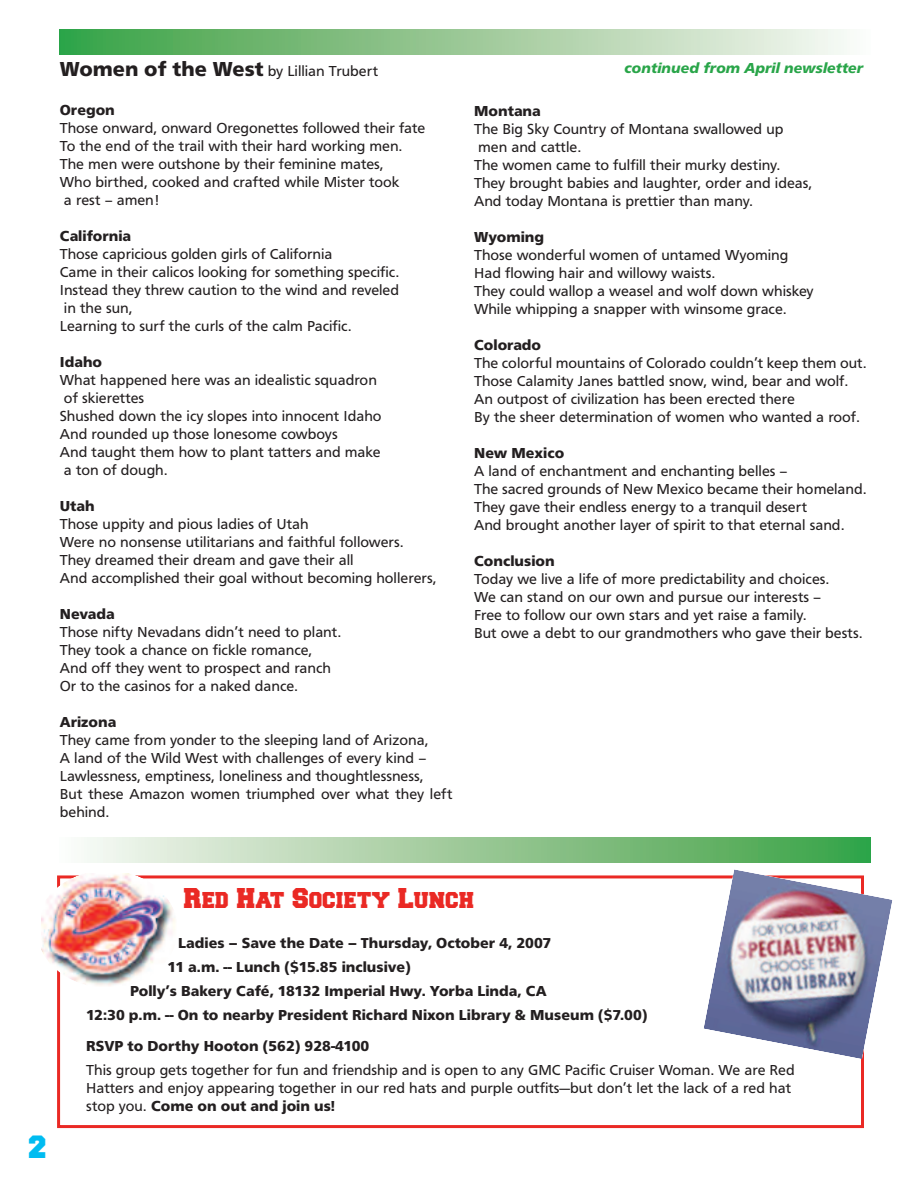
<style>
.page{position:relative;width:918px;height:1188px;background:#fff}
.page>*{position:absolute;margin:0;border:0;box-sizing:border-box;transform-origin:0 0}
.t1{font:900 27px "College";color:#00bcf1}
.t2{font:900 24px "College";color:#ea2924}
.t3{font:15px/18px "Frutus T";color:#231f20}
.t4{font:700 15px "Frutus T";color:#231f20}
.t5{font:italic 700 15px "Frutus T";color:#29a549}
.s1{font-weight:700;font-size:21px}
.s2{font-weight:700}
</style>
<div class="page">
<div style="left:59px;top:29px;width:812px;height:25px;background:linear-gradient(to right,#399f41,#fdf7f4)"></div>
<div style="left:59px;top:837px;width:812px;height:25px;background:linear-gradient(to right,#fdf8f4,#3a9f42)"></div>
<div style="left:57px;top:875px;width:807px;height:253px;border:3px solid #ea2924"></div>
<img style="left:41px;top:874px;width:137px;height:113px">
<img style="left:703px;top:869px;width:190px;height:190px">
<p class="t3" style="left:60px;top:62px;width:320px"><span class="s1">Women of the West</span> by Lillian Trubert</p>
<p class="t4" style="left:60px;top:101px;width:56px">Oregon</p>
<p class="t3" style="left:60px;top:119px;width:367px">Those onward, onward Oregonettes followed their fate To the end of the trail with their hard working men.<br>The men were outshone by their feminine mates,<br>Who birthed, cooked and crafted while Mister took<br>a rest – amen!</p>
<p class="t4" style="left:60px;top:227px;width:73px">California</p>
<p class="t3" style="left:60px;top:245px;width:341px">Those capricious golden girls of California<br>Came in their calicos looking for something specific.<br>Instead they threw caution to the wind and reveled in the sun,<br>Learning to surf the curls of the calm Pacific.</p>
<p class="t4" style="left:60px;top:353px;width:44px">Idaho</p>
<p class="t3" style="left:60px;top:371px;width:323px">What happened here was an idealistic squadron of skierettes<br>Shushed down the icy slopes into innocent Idaho And rounded up those lonesome cowboys<br>And taught them how to plant tatters and make a ton of dough.</p>
<p class="t4" style="left:60px;top:497px;width:36px">Utah</p>
<p class="t3" style="left:60px;top:515px;width:378px">Those uppity and pious ladies of Utah<br>Were no nonsense utilitarians and faithful followers.<br>They dreamed their dream and gave their all<br>And accomplished their goal without becoming hollerers,</p>
<p class="t4" style="left:60px;top:605px;width:57px">Nevada</p>
<p class="t3" style="left:60px;top:623px;width:283px">Those nifty Nevadans didn’t need to plant.<br>They took a chance on fickle romance, And off they went to prospect and ranch Or to the casinos for a naked dance.</p>
<p class="t4" style="left:60px;top:713px;width:58px">Arizona</p>
<p class="t3" style="left:60px;top:731px;width:394px">They came from yonder to the sleeping land of Arizona,<br>A land of the Wild West with challenges of every kind – Lawlessness, emptiness, loneliness and thoughtlessness,<br>But these Amazon women triumphed over what they left behind.</p>
<p class="t5" style="left:624px;top:59px;width:240px">continued from April newsletter</p>
<p class="t4" style="left:474px;top:102px;width:68px">Montana</p>
<p class="t3" style="left:474px;top:120px;width:340px">The Big Sky Country of Montana swallowed up men and cattle.<br>The women came to fulfill their murky destiny.<br>They brought babies and laughter, order and ideas, And today Montana is prettier than many.</p>
<p class="t4" style="left:474px;top:228px;width:72px">Wyoming</p>
<p class="t3" style="left:474px;top:246px;width:341px">Those wonderful women of untamed Wyoming Had flowing hair and willowy waists.<br>They could wallop a weasel and wolf down whiskey While whipping a snapper with winsome grace.</p>
<p class="t4" style="left:474px;top:336px;width:69px">Colorado</p>
<p class="t3" style="left:474px;top:354px;width:394px">The colorful mountains of Colorado couldn’t keep them out.<br>Those Calamity Janes battled snow, wind, bear and wolf.<br>An outpost of civilization has been erected there<br>By the sheer determination of women who wanted a roof.</p>
<p class="t4" style="left:474px;top:444px;width:92px">New Mexico</p>
<p class="t3" style="left:474px;top:462px;width:394px">A land of enchantment and enchanting belles –<br>The sacred grounds of New Mexico became their homeland.<br>They gave their endless energy to a tranquil desert<br>And brought another layer of spirit to that eternal sand.</p>
<p class="t4" style="left:474px;top:552px;width:82px">Conclusion</p>
<p class="t3" style="left:474px;top:570px;width:390px">Today we live a life of more predictability and choices.<br>We can stand on our own and pursue our interests –<br>Free to follow our own stars and yet raise a family.<br>But owe a debt to our grandmothers who gave their bests.</p>
<h1 class="t1" style="left:29px;top:1133px;width:19px">2</h1>
<h2 class="t2" style="left:184px;top:886px;width:292px">Red Hat Society Lunch</h2>
<p class="t4" style="left:178px;top:934px;width:375px">Ladies – Save the Date – Thursday, October 4, 2007</p>
<p class="t4" style="left:168px;top:958px;width:245px">11 a.m. -- Lunch ($15.85 inclusive)</p>
<p class="t4" style="left:130px;top:982px;width:418px">Polly’s Bakery Café, 18132 Imperial Hwy. Yorba Linda, CA</p>
<p class="t4" style="left:86px;top:1006px;width:563px">12:30 p.m. -- On to nearby President Richard Nixon Library &amp; Museum ($7.00)</p>
<p class="t4" style="left:86px;top:1037px;width:285px">RSVP to Dorthy Hooton (562) 928-4100</p>
<p class="t3" style="left:86px;top:1061px;width:710px">This group gets together for fun and friendship and is open to any GMC Pacific Cruiser Woman. We are Red<br>Hatters and enjoy appearing together in our red hats and purple outfits—but don’t let the lack of a red hat stop you. <span class="s2">Come on out and join us!</span></p>
</div>
